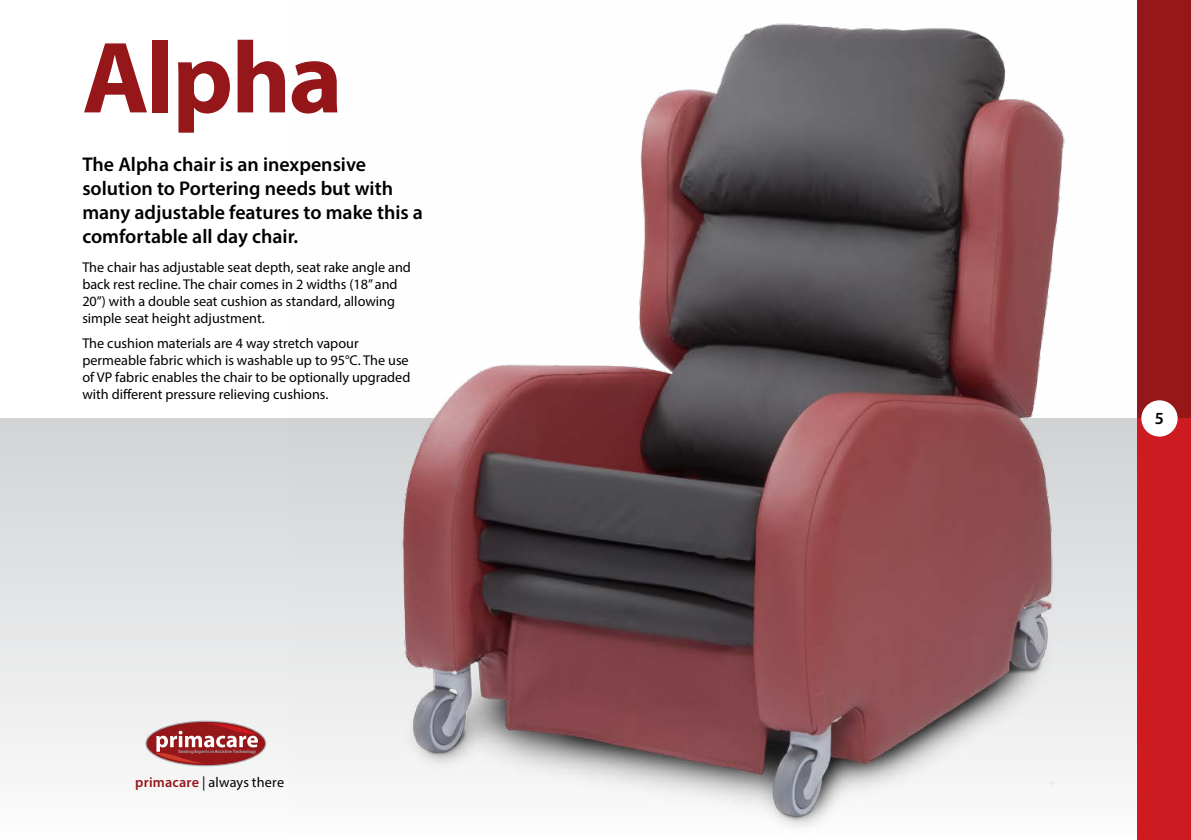
<style>
.page{position:relative;width:1191px;height:840px;background:#fff}
.page>*{position:absolute;margin:0;border:0;box-sizing:border-box;transform-origin:0 0}
.t1{font:700 102.2px "Myriad Pro";letter-spacing:-.025em;color:#96171a}
.t2{font:600 19.8px/23.8px "Myriad Pro";color:#000}
.t3{font:600 17px "Myriad Pro";color:#000}
.t4{font:14.2px/17px "Myriad Pro";color:#000}
.t5{font:600 4.6px "Myriad Pro";letter-spacing:-.015em;color:#a7a9ac}
.s1{font-weight:700}
.s2{font-weight:600;color:#96171a}
</style>
<div class="page">
<div style="left:0;top:418px;width:1191px;height:421px;background:linear-gradient(to bottom,#d1d3d4,#fcfcfc)"></div>
<div style="left:1137px;top:0;width:54px;height:418px;background:#96171a"></div>
<div style="left:1137px;top:418px;width:54px;height:421px;background:#ce1b22"></div>
<img style="left:292px;top:23px;width:845px;height:810px">
<div style="left:1141px;top:400px;width:36px;height:36px;background:#fff;border-radius:50%"></div>
<svg style="left:146px;top:720px;width:120px;height:45px"></svg>
<div style="left:145px;top:720px;width:121px;height:45px;border:1px solid #a7a9ac;border-radius:50%"></div>
<svg style="left:155px;top:722px;width:103px;height:41px"></svg>
<h1 class="t1" style="left:82px;top:11px;width:262px">Alpha</h1>
<h2 class="t2" style="left:82px;top:152px;width:342px">The Alpha chair is an inexpensive solution to Portering needs but with many adjustable features to make this a comfortable all day chair.</h2>
<p class="t4" style="left:82px;top:258px;width:330px">The chair has adjustable seat depth, seat rake angle and back rest recline. The chair comes in 2 widths (18” and 20”) with a double seat cushion as standard, allowing simple seat height adjustment.</p>
<p class="t4" style="left:82px;top:334px;width:329px">The cushion materials are 4 way stretch vapour permeable fabric which is washable up to 95°C. The use of VP fabric enables the chair to be optionally upgraded with different pressure relieving cushions.</p>
<p class="t5" style="left:179px;top:747px;width:79px"><span class="s1">S</span>eating <span class="s1">E</span>xperts in <span class="s1">A</span>ssistive <span class="s1">T</span>echnology</p>
<p class="t4" style="left:135px;top:772px;width:150px"><span class="s2">primacare</span> | always there</p>
<p class="t3" style="left:1154px;top:407px;width:11px">5</p>
</div>
